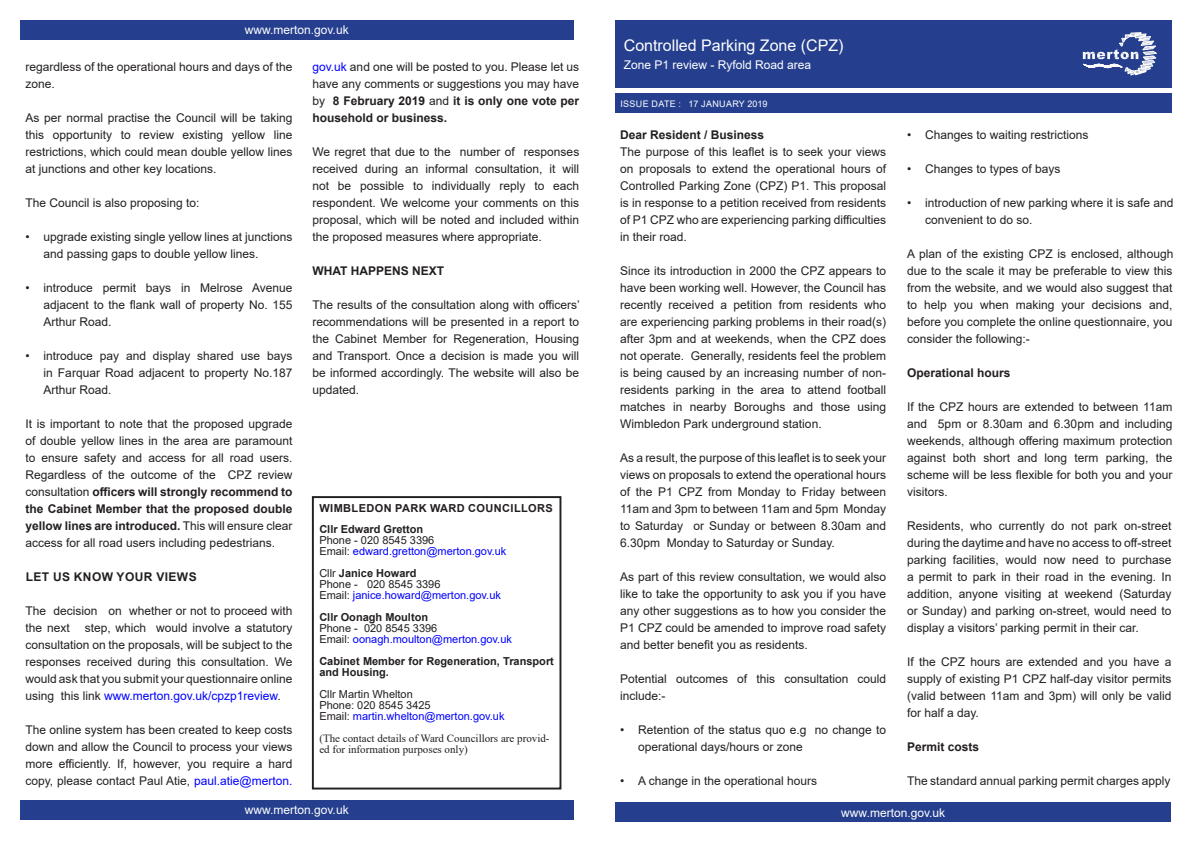
<style>
.page{position:relative;width:1191px;height:842px;background:#fff}
.page>*{position:absolute;margin:0;border:0;box-sizing:border-box;transform-origin:0 0}
.t1{font:16px "Arial";color:#fff}
.Standard-Baseline{font:12px/17px "Arial";color:#231f20;text-align:justify}
.t2{font:12px "Arial";color:#fff}
.Standard-Baseline-2{font:700 12px "Arial";color:#231f20}
.Standard_text{font:700 12px "Arial";color:#231f20}
.Standard-Baseline-3{font:700 12px "Arial";letter-spacing:.035em;color:#231f20}
.t3{font:11px "Arial";color:#00f}
.t4{font:700 11px/11px "Arial";color:#231f20}
.t5{font:11px "Arial";color:#231f20}
.t6{font:11px/11px "Times New Roman";color:#231f20}
.t7{font:700 11px "Arial";letter-spacing:.035em;color:#231f20}
.t8{font:9px "Arial";letter-spacing:.035em;color:#fff}
.s1{font-weight:700}
.s2{color:#00f}
.s3{color:#231f20}
.s4{font-weight:400}
</style>
<div class="page">
<div style="left:615px;top:803px;width:556px;height:19px;background:#253f8e"></div>
<div style="left:615px;top:20px;width:556px;height:68px;background:#253f8e"></div>
<svg style="left:1082px;top:32px;width:75px;height:44px"></svg>
<div style="left:615px;top:93px;width:556px;height:20px;background:#253f8e"></div>
<div style="left:20px;top:800px;width:553px;height:19px;background:#253f8e"></div>
<div style="left:312px;top:496px;width:249px;height:293px;border:2px solid #231f20"></div>
<div style="left:20px;top:20px;width:553px;height:20px;background:#253f8e"></div>
<p class="t2" style="left:245px;top:22px;width:105px">www.merton.gov.uk</p>
<p class="Standard-Baseline" style="left:26px;top:58px;width:268px">regardless of the operational hours and days of the zone.</p>
<p class="Standard-Baseline" style="left:26px;top:109px;width:268px">As per normal practise the Council will be taking this opportunity to review existing yellow line restrictions, which could mean double yellow lines at junctions and other key locations.</p>
<p class="Standard-Baseline" style="left:26px;top:194px;width:176px">The Council is also proposing to:</p>
<p class="Standard-Baseline" style="left:44px;top:228px;width:250px;text-indent:-18px">• upgrade existing single yellow lines at junctions and passing gaps to double yellow lines.</p>
<p class="Standard-Baseline" style="left:44px;top:279px;width:250px;text-indent:-18px">• introduce permit bays in Melrose Avenue adjacent to the flank wall of property No. 155<br>Arthur Road.</p>
<p class="Standard-Baseline" style="left:44px;top:347px;width:250px;text-indent:-18px">• introduce pay and display shared use bays in Farquar Road adjacent to property No.187<br>Arthur Road.</p>
<p class="Standard-Baseline" style="left:26px;top:415px;width:268px">It is important to note that the proposed upgrade of double yellow lines in the area are paramount to ensure safety and access for all road users.<br>Regardless of the outcome of the CPZ review consultation <span class="s1">officers will strongly recommend to the Cabinet Member that the proposed double yellow lines are introduced.</span> This will ensure clear access for all road users including pedestrians.</p>
<p class="Standard-Baseline-3" style="left:26px;top:568px;width:172px">LET US KNOW YOUR VIEWS</p>
<p class="Standard-Baseline" style="left:26px;top:602px;width:268px">The decision on whether or not to proceed with the next step, which would involve a statutory consultation on the proposals, will be subject to the responses received during this consultation. We would ask that you submit your questionnaire online using this link <span class="s2">www.merton.gov.uk/cpzp1review</span>.</p>
<p class="Standard-Baseline" style="left:26px;top:721px;width:268px">The online system has been created to keep costs down and allow the Council to process your views more efficiently. If, however, you require a hard copy, please contact Paul Atie, <span class="s2">paul.atie@merton.</span></p>
<p class="Standard-Baseline" style="left:312px;top:58px;width:268px"><span class="s2">gov.uk</span> and one will be posted to you. Please let us have any comments or suggestions you may have by <span class="s1">8 February 2019</span> and <span class="s1">it is only one vote per household or business.</span></p>
<p class="Standard-Baseline" style="left:312px;top:143px;width:268px">We regret that due to the number of responses received during an informal consultation, it will not be possible to individually reply to each respondent. We welcome your comments on this proposal, which will be noted and included within the proposed measures where appropriate.</p>
<p class="Standard-Baseline-2" style="left:312px;top:262px;width:133px">WHAT HAPPENS NEXT</p>
<p class="Standard-Baseline" style="left:312px;top:296px;width:269px">The results of the consultation along with officers’ recommendations will be presented in a report to the Cabinet Member for Regeneration, Housing and Transport. Once a decision is made you will be informed accordingly. The website will also be updated.</p>
<p class="t7" style="left:319px;top:500px;width:235px">WIMBLEDON PARK WARD COUNCILLORS</p>
<p class="t4" style="left:319px;top:523px;width:105px">Cllr Edward Gretton</p>
<p class="t5" style="left:319px;top:532px;width:116px">Phone - 020 8545 3396</p>
<p class="t3" style="left:319px;top:543px;width:189px"><span class="s3">Email:</span> edward.gretton@merton.gov.uk</p>
<p class="t4" style="left:319px;top:567px;width:99px"><span class="s4">Cllr</span> Janice Howard</p>
<p class="t5" style="left:319px;top:576px;width:123px">Phone - 020 8545 3396</p>
<p class="t3" style="left:319px;top:587px;width:183px"><span class="s3">Email:</span> janice.howard@merton.gov.uk</p>
<p class="t4" style="left:319px;top:611px;width:110px">Cllr Oonagh Moulton</p>
<p class="t5" style="left:319px;top:620px;width:120px">Phone - 020 8545 3396</p>
<p class="t3" style="left:319px;top:631px;width:194px"><span class="s3">Email:</span> oonagh.moulton@merton.gov.uk</p>
<p class="t4" style="left:319px;top:655px;width:236px">Cabinet Member for Regeneration, Transport and Housing.</p>
<p class="t5" style="left:319px;top:686px;width:95px">Cllr Martin Whelton</p>
<p class="t5" style="left:319px;top:697px;width:113px">Phone: 020 8545 3425</p>
<p class="t3" style="left:319px;top:708px;width:187px"><span class="s3">Email:</span> martin.whelton@merton.gov.uk</p>
<p class="t6" style="left:319px;top:732px;width:232px">(The contact details of Ward Councillors are provid&shy;ed for information purposes only)</p>
<p class="t2" style="left:245px;top:801px;width:105px">www.merton.gov.uk</p>
<p class="t1" style="left:624px;top:34px;width:221px">Controlled Parking Zone (CPZ)</p>
<p class="t2" style="left:624px;top:56px;width:189px">Zone P1 review - Ryfold Road area</p>
<p class="t8" style="left:620px;top:97px;width:148px">ISSUE DATE : 17 JANUARY 2019</p>
<p class="Standard_text" style="left:620px;top:126px;width:146px">Dear Resident / Business</p>
<p class="Standard-Baseline" style="left:620px;top:143px;width:268px">The purpose of this leaflet is to seek your views on proposals to extend the operational hours of Controlled Parking Zone (CPZ) P1. This proposal is in response to a petition received from residents of P1 CPZ who are experiencing parking difficulties in their road.</p>
<p class="Standard-Baseline" style="left:620px;top:262px;width:267px">Since its introduction in 2000 the CPZ appears to have been working well. However, the Council has recently received a petition from residents who are experiencing parking problems in their road(s) after 3pm and at weekends, when the CPZ does not operate. Generally, residents feel the problem is being caused by an increasing number of non&shy;residents parking in the area to attend football matches in nearby Boroughs and those using Wimbledon Park underground station.</p>
<p class="Standard-Baseline" style="left:620px;top:449px;width:268px">As a result, the purpose of this leaflet is to seek your views on proposals to extend the operational hours of the P1 CPZ from Monday to Friday between 11am and 3pm to between 11am and 5pm Monday to Saturday or Sunday or between 8.30am and 6.30pm Monday to Saturday or Sunday.</p>
<p class="Standard-Baseline" style="left:620px;top:568px;width:268px">As part of this review consultation, we would also like to take the opportunity to ask you if you have any other suggestions as to how you consider the P1 CPZ could be amended to improve road safety and better benefit you as residents.</p>
<p class="Standard-Baseline" style="left:620px;top:670px;width:267px">Potential outcomes of this consultation could include:-</p>
<p class="Standard-Baseline" style="left:638px;top:721px;width:250px;text-indent:-18px">• Retention of the status quo e.g no change to operational days/hours or zone</p>
<p class="Standard-Baseline" style="left:620px;top:772px;width:198px">• A change in the operational hours</p>
<p class="Standard-Baseline" style="left:907px;top:126px;width:183px">• Changes to waiting restrictions</p>
<p class="Standard-Baseline" style="left:907px;top:160px;width:155px">• Changes to types of bays</p>
<p class="Standard-Baseline" style="left:925px;top:194px;width:250px;text-indent:-18px">• introduction of new parking where it is safe and convenient to do so.</p>
<p class="Standard-Baseline" style="left:907px;top:245px;width:268px">A plan of the existing CPZ is enclosed, although due to the scale it may be preferable to view this from the website, and we would also suggest that to help you when making your decisions and, before you complete the online questionnaire, you consider the following:-</p>
<p class="Standard-Baseline-2" style="left:907px;top:364px;width:105px">Operational hours</p>
<p class="Standard-Baseline" style="left:907px;top:398px;width:267px">If the CPZ hours are extended to between 11am and 5pm or 8.30am and 6.30pm and including weekends, although offering maximum protection against both short and long term parking, the scheme will be less flexible for both you and your visitors.</p>
<p class="Standard-Baseline" style="left:907px;top:517px;width:266px">Residents, who currently do not park on-street during the daytime and have no access to off-street parking facilities, would now need to purchase a permit to park in their road in the evening. In addition, anyone visiting at weekend (Saturday or Sunday) and parking on-street, would need to display a visitors’ parking permit in their car.</p>
<p class="Standard-Baseline" style="left:907px;top:653px;width:266px">If the CPZ hours are extended and you have a supply of existing P1 CPZ half-day visitor permits (valid between 11am and 3pm) will only be valid for half a day.</p>
<p class="Standard-Baseline-2" style="left:907px;top:739px;width:74px">Permit costs</p>
<p class="Standard-Baseline" style="left:907px;top:772px;width:265px">The standard annual parking permit charges apply</p>
<p class="t2" style="left:841px;top:804px;width:105px">www.merton.gov.uk</p>
</div>
